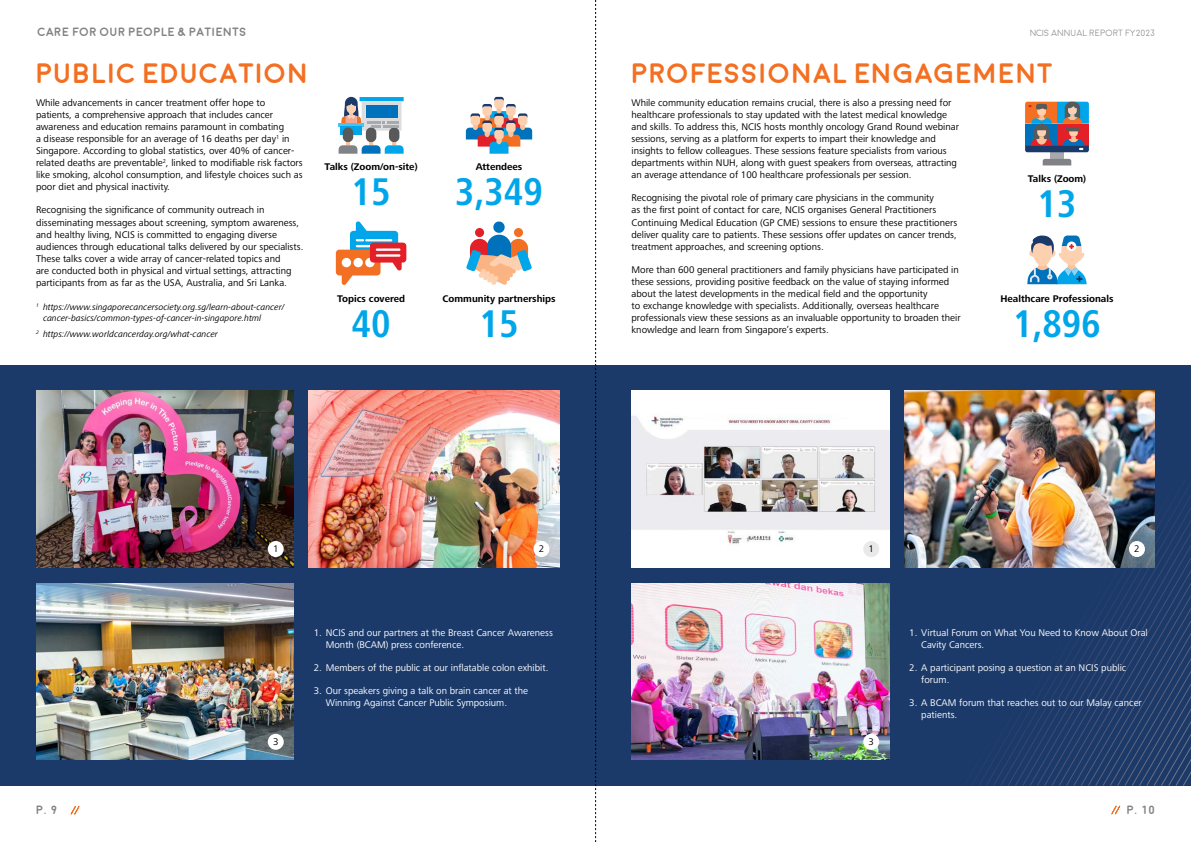
<style>
.page{position:relative;width:1191px;height:842px;background:#fff}
.page>*{position:absolute;margin:0;border:0;box-sizing:border-box;transform-origin:0 0}
.t1{font:700 condensed 40px "Frutiger Next";color:#00a6e9}
.t2{font:700 28px "Moon";color:#f36f21}
.t3{font:700 12px "Moon";color:#808285}
.t4{font:10px/12px "Frutiger Next";color:#000}
.t5{font:10px/12px "Frutiger Next";color:#fff}
.t6{font:700 10px "Frutiger Next";color:#000}
.t7{font:italic 9px/10.8px "Frutiger Next";color:#000}
.t8{font:300 9px "Moon";color:#808285}
</style>
<div class="page">
<div style="left:0;top:365px;width:1191px;height:421px;background:#1b3a6a"></div>
<svg style="left:904px;top:567px;width:139px;height:219px"></svg>
<svg style="left:1043px;top:483px;width:148px;height:303px"></svg>
<svg style="left:595px;top:0;width:1px;height:842px"></svg>
<img style="left:36px;top:391px;width:258px;height:176px">
<img style="left:631px;top:391px;width:258px;height:176px">
<img style="left:308px;top:391px;width:251px;height:176px">
<img style="left:904px;top:391px;width:251px;height:176px">
<img style="left:36px;top:584px;width:258px;height:176px">
<img style="left:631px;top:584px;width:258px;height:176px">
<div style="left:268px;top:541px;width:16px;height:16px;background:#fff;border-radius:50%"></div>
<div style="left:863px;top:541px;width:16px;height:16px;background:#e9e9ea;border-radius:50%"></div>
<div style="left:268px;top:734px;width:16px;height:16px;background:#fff;border-radius:50%"></div>
<div style="left:863px;top:734px;width:16px;height:16px;background:#fff;border-radius:50%"></div>
<div style="left:533px;top:541px;width:16px;height:16px;background:#fff;border-radius:50%"></div>
<div style="left:1129px;top:541px;width:16px;height:16px;background:#fff;border-radius:50%"></div>
<svg style="left:336px;top:221px;width:70px;height:64px"></svg>
<hr style="left:376px;top:248px;width:24px;height:3px;background:#fff">
<hr style="left:376px;top:254px;width:24px;height:3px;background:#fff">
<svg style="left:466px;top:97px;width:66px;height:57px"></svg>
<svg style="left:338px;top:97px;width:65px;height:57px"></svg>
<div style="left:366px;top:105px;width:31px;height:13px;background:#0072bc"></div>
<svg style="left:466px;top:221px;width:66px;height:64px"></svg>
<div style="left:1050px;top:152px;width:13px;height:7px;background:#a7a9ac"></div>
<svg style="left:1042px;top:159px;width:29px;height:6px"></svg>
<svg style="left:1025px;top:102px;width:64px;height:50px;background:#7d6a74"></svg>
<svg style="left:1027px;top:235px;width:59px;height:49px"></svg>
<svg style="left:70px;top:805px;width:10px;height:10px"></svg>
<svg style="left:1111px;top:805px;width:9px;height:10px"></svg>
<p class="t3" style="left:38px;top:26px;width:210px">CARE FOR OUR PEOPLE &amp; PATIENTS</p>
<p class="t8" style="left:1030px;top:28px;width:126px">NCIS ANNUAL REPORT FY2023</p>
<h2 class="t2" style="left:36px;top:60px;width:274px">PUBLIC EDUCATION</h2>
<h2 class="t2" style="left:631px;top:60px;width:423px">PROFESSIONAL ENGAGEMENT</h2>
<p class="t4" style="left:36px;top:97px;width:268px">While advancements in cancer treatment offer hope to patients, a comprehensive approach that includes cancer awareness and education remains paramount in combating<br>a disease responsible for an average of 16 deaths per day<sup>1</sup> in Singapore. According to global statistics, over 40% of cancer&shy;related deaths are preventable<sup>2</sup>, linked to modifiable risk factors like smoking, alcohol consumption, and lifestyle choices such as poor diet and physical inactivity.</p>
<p class="t4" style="left:36px;top:204px;width:269px">Recognising the significance of community outreach in disseminating messages about screening, symptom awareness, and healthy living, NCIS is committed to engaging diverse audiences through educational talks delivered by our specialists.<br>These talks cover a wide array of cancer-related topics and<br>are conducted both in physical and virtual settings, attracting participants from as far as the USA, Australia, and Sri Lanka.</p>
<p class="t4" style="left:631px;top:97px;width:329px">While community education remains crucial, there is also a pressing need for healthcare professionals to stay updated with the latest medical knowledge and skills. To address this, NCIS hosts monthly oncology Grand Round webinar sessions, serving as a platform for experts to impart their knowledge and insights to fellow colleagues. These sessions feature specialists from various departments within NUH, along with guest speakers from overseas, attracting an average attendance of 100 healthcare professionals per session.</p>
<p class="t4" style="left:631px;top:192px;width:327px">Recognising the pivotal role of primary care physicians in the community<br>as the first point of contact for care, NCIS organises General Practitioners Continuing Medical Education (GP CME) sessions to ensure these practitioners deliver quality care to patients. These sessions offer updates on cancer trends, treatment approaches, and screening options.</p>
<p class="t4" style="left:631px;top:263px;width:331px">More than 600 general practitioners and family physicians have participated in these sessions, providing positive feedback on the value of staying informed about the latest developments in the medical field and the opportunity<br>to exchange knowledge with specialists. Additionally, overseas healthcare professionals view these sessions as an invaluable opportunity to broaden their knowledge and learn from Singapore’s experts.</p>
<p class="t6" style="left:324px;top:160px;width:95px">Talks (Zoom/on-site)</p>
<h1 class="t1" style="left:352px;top:168px;width:40px">15</h1>
<p class="t6" style="left:1027px;top:173px;width:60px">Talks (Zoom)</p>
<p class="t6" style="left:476px;top:160px;width:48px">Attendees</p>
<h1 class="t1" style="left:455px;top:168px;width:89px">3,349</h1>
<h1 class="t1" style="left:1037px;top:180px;width:40px">13</h1>
<p class="t6" style="left:1000px;top:293px;width:114px">Healthcare Professionals</p>
<h1 class="t1" style="left:1013px;top:301px;width:89px">1,896</h1>
<p class="t6" style="left:337px;top:293px;width:69px">Topics covered</p>
<h1 class="t1" style="left:352px;top:301px;width:40px">40</h1>
<p class="t6" style="left:442px;top:293px;width:115px">Community partnerships</p>
<h1 class="t1" style="left:479px;top:301px;width:40px">15</h1>
<p class="t7" style="left:43px;top:302px;width:243px;text-indent:-7px"><sup>1</sup> https://www.singaporecancersociety.org.sg/learn-about-cancer/ cancer-basics/common-types-of-cancer-in-singapore.html</p>
<p class="t7" style="left:36px;top:329px;width:183px"><sup>2</sup> https://www.worldcancerday.org/what-cancer</p>
<p class="t4" style="left:539px;top:543px;width:7px">2</p>
<p class="t4" style="left:1134px;top:543px;width:7px">2</p>
<p class="t4" style="left:273px;top:543px;width:7px">1</p>
<p class="t4" style="left:868px;top:543px;width:7px">1</p>
<p class="t3" style="left:36px;top:804px;width:23px">P. 9</p>
<p class="t5" style="left:326px;top:626px;width:229px;text-indent:-12px">1. NCIS and our partners at the Breast Cancer Awareness<br>Month (BCAM) press conference.</p>
<p class="t5" style="left:314px;top:662px;width:236px">2. Members of the public at our inflatable colon exhibit.</p>
<p class="t5" style="left:326px;top:685px;width:204px;text-indent:-12px">3. Our speakers giving a talk on brain cancer at the<br>Winning Against Cancer Public Symposium.</p>
<p class="t4" style="left:273px;top:736px;width:7px">3</p>
<p class="t4" style="left:868px;top:736px;width:7px">3</p>
<p class="t5" style="left:921px;top:626px;width:228px;text-indent:-12px">1. Virtual Forum on What You Need to Know About Oral<br>Cavity Cancers.</p>
<p class="t5" style="left:921px;top:662px;width:206px;text-indent:-12px">2. A participant posing a question at an NCIS public forum.</p>
<p class="t5" style="left:921px;top:697px;width:222px;text-indent:-12px">3. A BCAM forum that reaches out to our Malay cancer patients.</p>
<p class="t3" style="left:1126px;top:804px;width:30px">P. 10</p>
</div>
